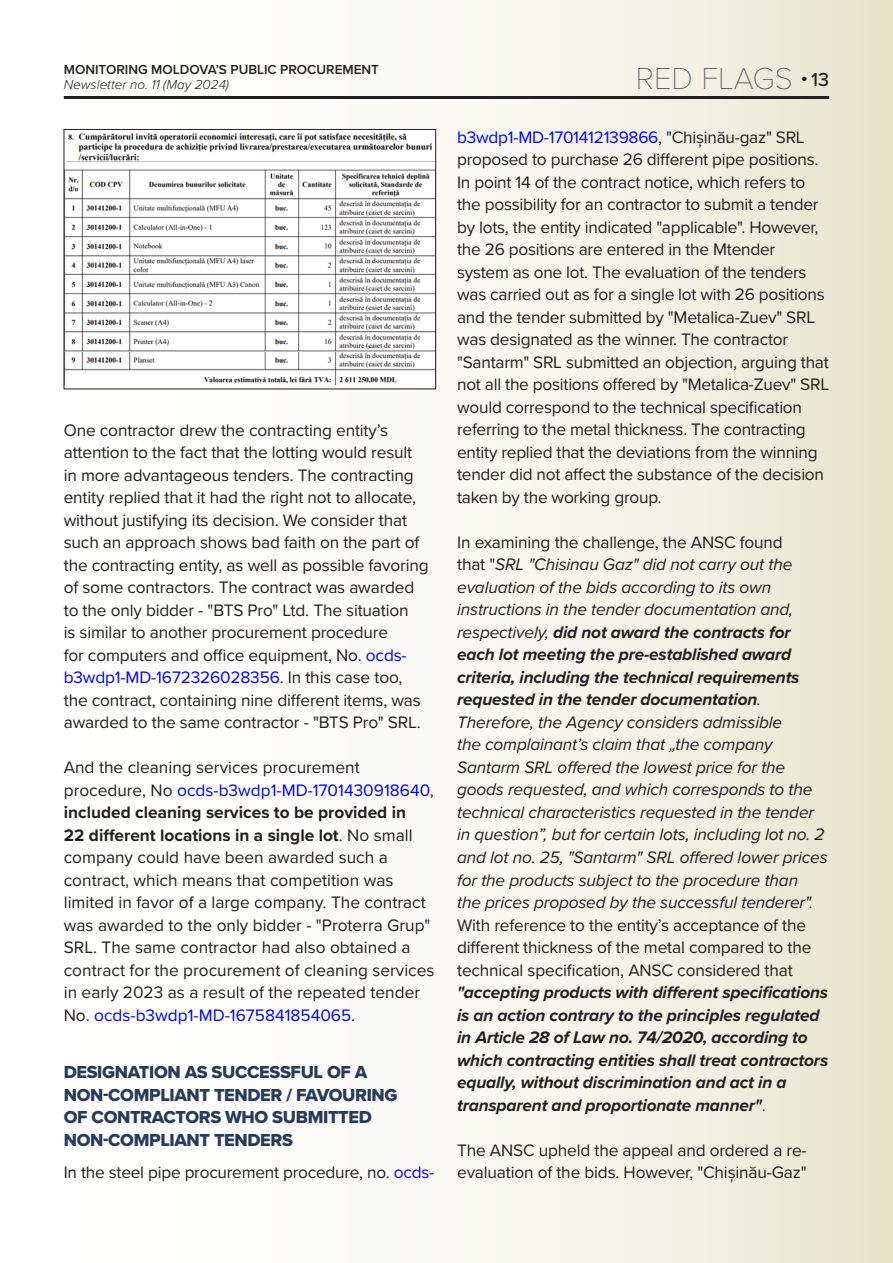
<style>
.page{position:relative;width:893px;height:1263px;background:#fff}
.page>*{position:absolute;margin:0;border:0;box-sizing:border-box;transform-origin:0 0}
.Rubrica_pagina{font:100 31.5px "Proxima Nova T";color:#636366}
.t1{font:500 19.5px "Proxima Nova";color:#231f20}
.Intertitlu{font:18px/22.5px "Proxima Nova Extrabld";letter-spacing:-.02em;color:#283b5b}
.Normal__Web{font:17.25px/22.5px "Proxima Nova";letter-spacing:-.01em;color:#231f20}
.Normal__Web-2{font:italic 17.25px/22.5px "Proxima Nova";letter-spacing:-.01em;color:#231f20}
.t2{font:600 13.5px "Proxima Nova";color:#231f20}
.t3{font:italic 300 13.5px "Proxima Nova";color:#231f20}
.s1{color:#00f}
.s2{font-weight:700}
.s3{font-style:normal}
</style>
<div class="page">
<div style="left:0;top:0;width:893px;height:1263px;background:linear-gradient(to right,#fff,#ebead7)"></div>
<hr style="left:64px;top:96px;width:765px;height:3px;background:#231f20">
<div style="left:64px;top:154px;width:372px;height:22px;background:#fff"></div>
<img style="left:66px;top:351px;width:368px;height:33px">
<img style="left:66px;top:131px;width:368px;height:30px">
<img style="left:66px;top:169px;width:368px;height:182px">
<div style="left:64px;top:129px;width:372px;height:260px;border:1px solid #231f20"></div>
<p class="t2" style="left:64px;top:60px;width:317px">MONITORING MOLDOVA’S PUBLIC PROCUREMENT</p>
<p class="t3" style="left:64px;top:75px;width:167px">Newsletter no. 11 (May 2024)</p>
<p class="Normal__Web" style="left:64px;top:418px;width:366px">One contractor drew the contracting entity’s attention to the fact that the lotting would result in more advantageous tenders. The contracting entity replied that it had the right not to allocate, without justifying its decision. We consider that such an approach shows bad faith on the part of the contracting entity, as well as possible favoring of some contractors. The contract was awarded to the only bidder - "BTS Pro" Ltd. The situation<br>is similar to another procurement procedure<br>for computers and office equipment, No. <span class="s1">ocds&shy;b3wdp1-MD-1672326028356</span>. In this case too, the contract, containing nine different items, was awarded to the same contractor - "BTS Pro" SRL.</p>
<p class="Normal__Web" style="left:64px;top:755px;width:372px">And the cleaning services procurement procedure, No <span class="s1">ocds-b3wdp1-MD-1701430918640</span>, <span class="s2">included cleaning services to be provided in<br>22 different locations in a single lot</span>. No small company could have been awarded such a contract, which means that competition was limited in favor of a large company. The contract was awarded to the only bidder - "Proterra Grup" SRL. The same contractor had also obtained a contract for the procurement of cleaning services in early 2023 as a result of the repeated tender No. <span class="s1">ocds-b3wdp1-MD-1675841854065</span>.</p>
<p class="Intertitlu" style="left:64px;top:1060px;width:335px">DESIGNATION AS SUCCESSFUL OF A<br>NON-COMPLIANT TENDER / FAVOURING<br>OF CONTRACTORS WHO SUBMITTED<br>NON-COMPLIANT TENDERS</p>
<p class="Normal__Web" style="left:64px;top:1160px;width:372px">In the steel pipe procurement procedure, no. <span class="s1">ocds-</span></p>
<p class="Rubrica_pagina" style="left:636px;top:55px;width:159px">RED FLAGS</p>
<p class="t1" style="left:802px;top:65px;width:29px"><sup>●</sup> 13</p>
<p class="Normal__Web" style="left:457px;top:125px;width:374px"><span class="s1">b3wdp1-MD-1701412139866</span>, "Chișinău-gaz" SRL proposed to purchase 26 different pipe positions.<br>In point 14 of the contract notice, which refers to the possibility for an contractor to submit a tender by lots, the entity indicated "applicable". However, the 26 positions are entered in the Mtender system as one lot. The evaluation of the tenders was carried out as for a single lot with 26 positions and the tender submitted by "Metalica-Zuev" SRL was designated as the winner. The contractor "Santarm" SRL submitted an objection, arguing that not all the positions offered by "Metalica-Zuev" SRL would correspond to the technical specification referring to the metal thickness. The contracting entity replied that the deviations from the winning tender did not affect the substance of the decision taken by the working group.</p>
<p class="Normal__Web-2" style="left:457px;top:530px;width:373px"><span class="s3">In examining the challenge, the ANSC found<br>that "</span>SRL "Chisinau Gaz" did not carry out the evaluation of the bids according to its own instructions in the tender documentation and, respectively, <span class="s2">did not award the contracts for each lot meeting the pre-established award criteria, including the technical requirements requested in the tender documentation</span>.<br>Therefore, the Agency considers admissible<br>the complainant’s claim that „the company Santarm SRL offered the lowest price for the goods requested, and which corresponds to the technical characteristics requested in the tender in question”, but for certain lots, including lot no. 2 and lot no. 25, "Santarm" SRL offered lower prices for the products subject to the procedure than<br>the prices proposed by the successful tenderer".<br><span class="s3">With reference to the entity’s acceptance of the different thickness of the metal compared to the technical specification, ANSC considered that </span><span class="s2">"accepting products with different specifications is an action contrary to the principles regulated in Article 28 of Law no. 74/2020, according to which contracting entities shall treat contractors equally, without discrimination and act in a transparent and proportionate manner"</span><span class="s3">.</span></p>
<p class="Normal__Web" style="left:457px;top:1138px;width:351px">The ANSC upheld the appeal and ordered a re&shy;evaluation of the bids. However, "Chișinău-Gaz"</p>
</div>
